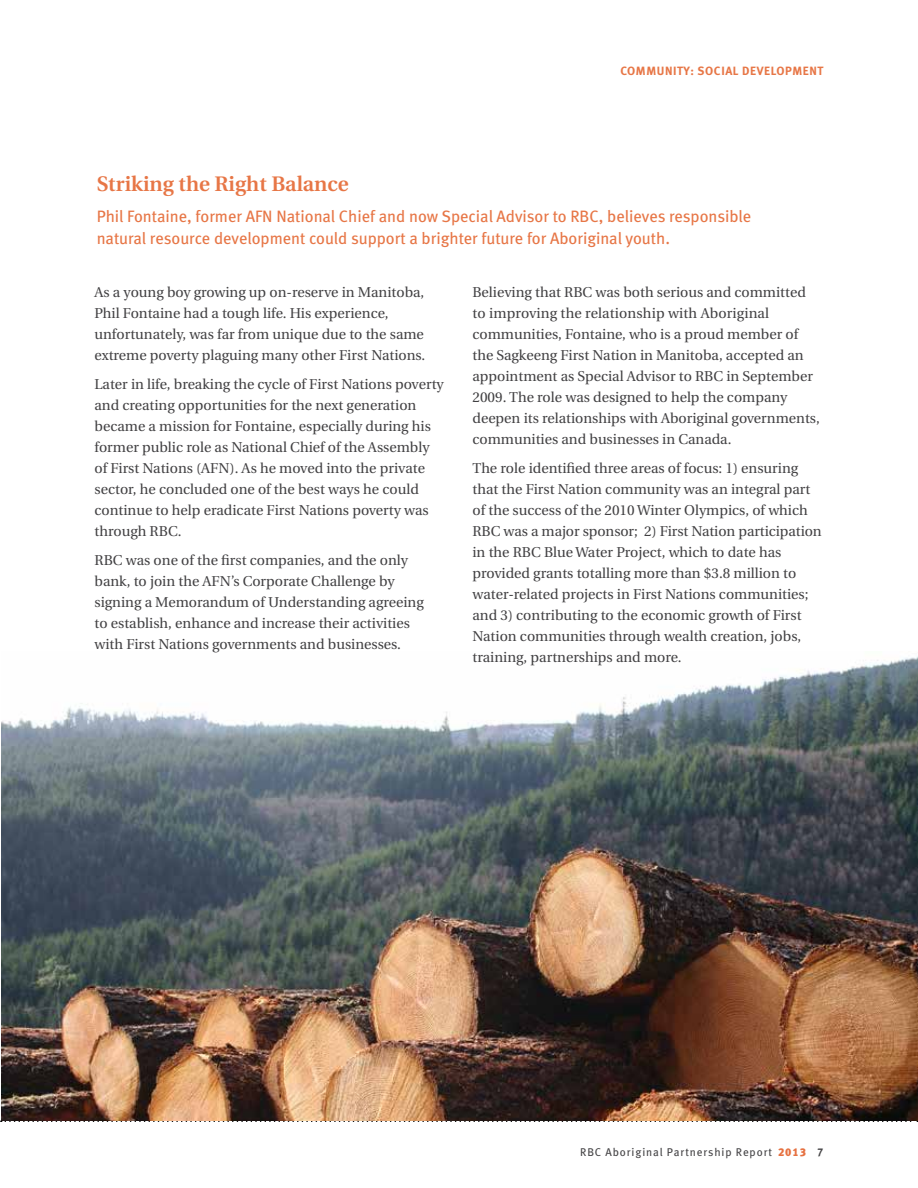
<style>
.page{position:relative;width:918px;height:1188px;background:#fff}
.page>*{position:absolute;margin:0;border:0;box-sizing:border-box;transform-origin:0 0}
.t1{font:600 21px "Utopia";color:#e77646}
.t2{font:16.5px/22.5px "Meta Book LF";color:#e77646}
.t3{font:14.25px/21px "Utopia";color:#414042}
.t4{font:12px "Meta Bold LF";letter-spacing:.05em;color:#e77646}
.t5{font:11.25px "Meta Book LF";letter-spacing:.08em;color:#464547}
.s1{font-family:"Meta Black LF";color:#e67141}
.s2{font-family:"Meta Bold LF"}
</style>
<div class="page">
<svg style="left:1px;top:1120px;width:917px;height:2px"></svg>
<img style="left:2px;top:656px;width:916px;height:464px">
<p class="t4" style="left:620px;top:64px;width:205px">COMM UNITY: SOCIAL DEVELOPM ENT</p>
<h1 class="t1" style="left:97px;top:172px;width:254px">Striking the Right Balance</h1>
<p class="t2" style="left:97px;top:205px;width:656px">Phil Fontaine, former AFN National Chief and now Special Advisor to RBC, believes responsible natural resource development could support a brighter future for Aboriginal youth.</p>
<p class="t3" style="left:94px;top:282px;width:332px">As a young boy growing up on-reserve in Manitoba, Phil Fontaine had a tough life. His experience, unfortunately, was far from unique due to the same extreme poverty plaguing many other First Nations.</p>
<p class="t3" style="left:94px;top:374px;width:351px">Later in life, breaking the cycle of First Nations poverty and creating opportunities for the next generation became a mission for Fontaine, especially during his former public role as National Chief of the Assembly of First Nations (AFN). As he moved into the private sector, he concluded one of the best ways he could continue to help eradicate First Nations poverty was through RBC.</p>
<p class="t3" style="left:94px;top:550px;width:331px">RBC was one of the first companies, and the only bank, to join the AFN’s Corporate Challenge by signing a Memorandum of Understanding agreeing to establish, enhance and increase their activities with First Nations governments and businesses.</p>
<p class="t3" style="left:472px;top:282px;width:349px">Believing that RBC was both serious and committed to improving the relationship with Aboriginal communities, Fontaine, who is a proud member of the Sagkeeng First Nation in Manitoba, accepted an appointment as Special Advisor to RBC in September 2009. The role was designed to help the company deepen its relationships with Aboriginal governments, communities and businesses in Canada.</p>
<p class="t3" style="left:472px;top:458px;width:351px">The role identified three areas of focus: 1) ensuring that the First Nation community was an integral part of the success of the 2010 Winter Olympics, of which RBC was a major sponsor; 2) First Nation participation in the RBC Blue Water Project, which to date has provided grants totalling more than $3.8 million to water-related projects in First Nations communities; and 3) contributing to the economic growth of First Nation communities through wealth creation, jobs, training, partnerships and more.</p>
<p class="t5" style="left:580px;top:1146px;width:245px">RBC Aboriginal Partnership Report <span class="s1">2013</span> <span class="s2">7</span></p>
</div>
